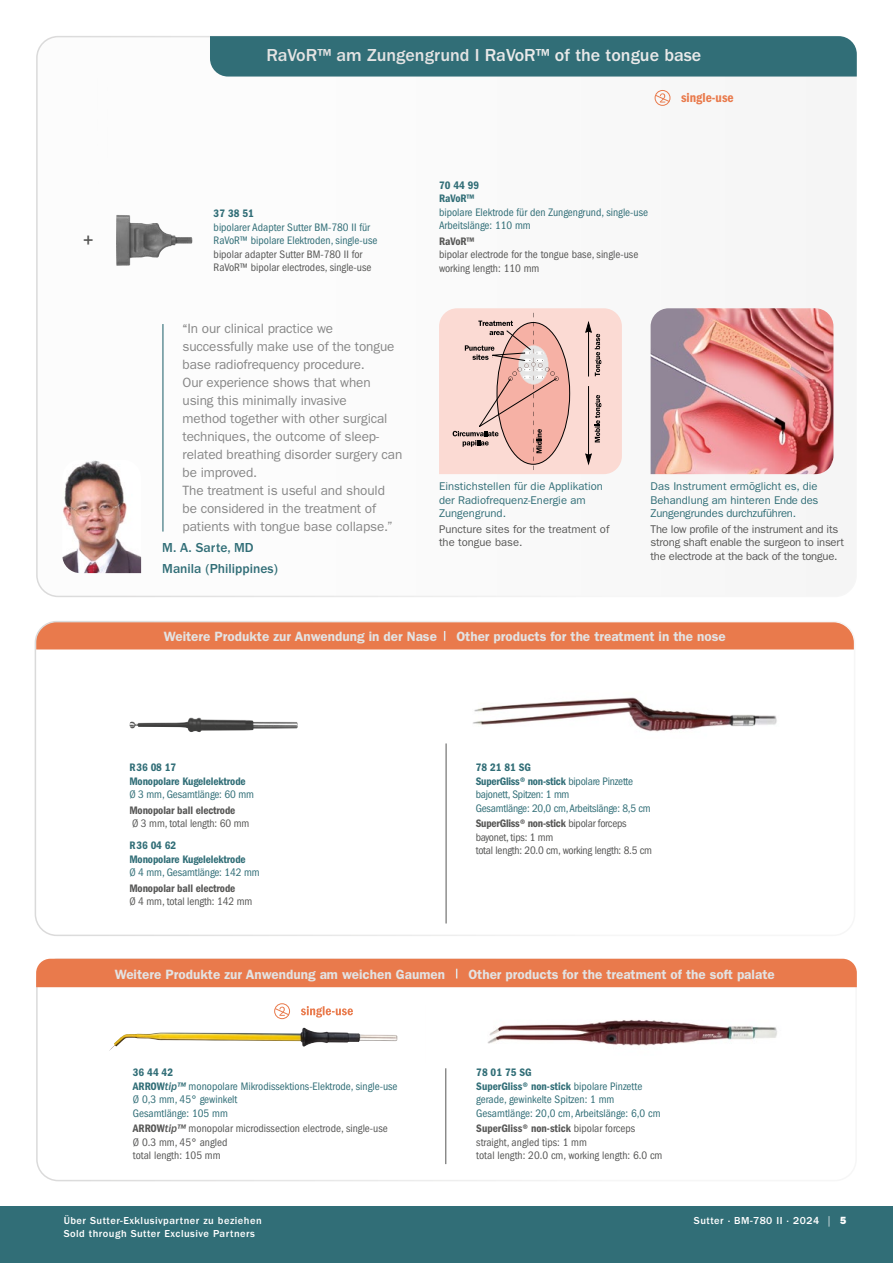
<style>
.page{position:relative;width:893px;height:1263px;background:#fff}
.page>*{position:absolute;margin:0;border:0;box-sizing:border-box;transform-origin:0 0}
.t1{font:500 18px "ITC Franklin Gothic Std";color:#e9e9e9}
.t2{font:500 17.7px "ITC Franklin Gothic Std";color:#575756}
.t3{font:13.5px/18px "ITC Franklin Gothic Std";letter-spacing:-.01em;color:#878787}
.t4{font:13.5px "Franklin Gothic LT Pro Dm";color:#e3e3e3}
.t5{font:500 13.5px/21px "ITC Franklin Gothic Std";color:#316e77}
.t6{font:13.5px "ITC Franklin Gothic Std Dm Cd";color:#e97a4c}
.t7{font:condensed 11.25px/13.5px "ITC Franklin Gothic Std";color:#316e77}
.t8{font:condensed 11.25px/13.5px "ITC Franklin Gothic Std";color:#575756}
.t9{font:11.25px/13.5px "ITC Franklin Gothic Std Dm Cd";letter-spacing:-.01em;color:#316e77}
.t10{font:11.25px/13.5px "ITC Franklin Gothic Std";color:#316e77}
.t11{font:11.25px "ITC Franklin Gothic Std Dm Cd";letter-spacing:-.01em;color:#575756}
.t12{font:11.25px/13.5px "ITC Franklin Gothic Std";letter-spacing:-.02em;color:#575756}
.t13{font:condensed 11.25px/13.5px "ITC Franklin Gothic Std";letter-spacing:-.02em;color:#316e77}
.t14{font:condensed 11.25px/13.5px "ITC Franklin Gothic Std";letter-spacing:-.02em;color:#575756}
.t15{font:11.25px/13.5px "ITC Franklin Gothic Std";color:#575756}
.t16{font:500 10.5px "ITC Franklin Gothic Std";letter-spacing:.045em;color:#fff}
.s1{color:#e3e3e3}
.s2{font-weight:500}
.s3{font-family:"ITC Franklin Gothic Std";font-stretch:condensed}
.s4{font-family:"ITC Franklin Gothic Std Dm Cd";font-stretch:normal}
.s5{font-family:"ITC Franklin Gothic Std Med It";font-stretch:normal}
.s6{font-weight:400}
.s7{font-family:"ITC Franklin Gothic Std Hvy";font-weight:400}
</style>
<div class="page">
<div style="left:0;top:1206px;width:893px;height:57px;background:#316e77"></div>
<div style="left:37px;top:37px;width:819px;height:559px;background:#fbfbfb;border-radius:21px"></div>
<div style="left:210px;top:36px;width:647px;height:41px;background:#316e77"></div>
<div style="left:36px;top:622px;width:818px;height:27px;background:#e97a4c"></div>
<img style="left:473px;top:697px;width:304px;height:35px">
<div style="left:36px;top:958px;width:821px;height:223px;border:2px solid #fff;border-radius:21px"></div>
<div style="left:36px;top:959px;width:821px;height:28px;background:#e97a4c"></div>
<hr style="left:446px;top:1068px;width:1px;height:96px;background:#575756">
<img style="left:109px;top:1006px;width:289px;height:45px">
<img style="left:487px;top:1020px;width:290px;height:26px">
<hr style="left:446px;top:743px;width:1px;height:180px;background:#575756">
<div style="left:274px;top:1003px;width:16px;height:16px;border:1px solid #e97a4c;border-radius:50%"></div>
<svg style="left:274px;top:1007px;width:16px;height:9px"></svg>
<svg style="left:301px;top:1006px;width:52px;height:11px"></svg>
<img style="left:129px;top:717px;width:169px;height:15px">
<img style="left:62px;top:460px;width:79px;height:113px">
<svg style="left:439px;top:308px;width:183px;height:166px;background:#ecc6bf"></svg>
<img style="left:651px;top:308px;width:182px;height:166px">
<hr style="left:162px;top:324px;width:1px;height:207px;background:#316e77">
<div style="left:655px;top:90px;width:15px;height:16px;border:1px solid #e97a4c;border-radius:50%"></div>
<svg style="left:655px;top:93px;width:15px;height:10px"></svg>
<img style="left:116px;top:215px;width:59px;height:51px">
<h1 class="t1" style="left:266px;top:45px;width:436px"><span class="s1">RaVoR™ am Zungengrund I</span> RaVoR™ of the tongue base</h1>
<h2 class="t2" style="left:83px;top:230px;width:12px">+</h2>
<p class="t9" style="left:214px;top:207px;width:42px">37 38 51</p>
<p class="t7" style="left:214px;top:220px;width:165px">bipolarer Adapter Sutter BM-780 II für<br>RaVoR™ bipolare Elektroden, single-use</p>
<p class="t8" style="left:214px;top:247px;width:159px">bipolar adapter Sutter BM-780 II for<br>RaVoR™ bipolar electrodes, single-use</p>
<p class="t3" style="left:183px;top:320px;width:221px"><span class="s2">“</span>In our clinical practice we successfully make use of the tongue base radiofrequency procedure.<br>Our experience shows that when using this minimally invasive<br>method together with other surgical techniques, the outcome of sleep&shy;related breathing disorder surgery can be improved.<br>The treatment is useful and should be considered in the treatment of patients with tongue base collapse.”</p>
<p class="t5" style="left:162px;top:537px;width:117px">M. A. Sarte, MD<br>Manila (Philippines)</p>
<p class="t9" style="left:439px;top:178px;width:42px">70 44 99<br>RaVoR™</p>
<p class="t7" style="left:439px;top:205px;width:211px">bipolare Elektrode für den Zungengrund, single-use<br>Arbeitslänge: 110 mm</p>
<p class="t11" style="left:439px;top:235px;width:37px">RaVoR™</p>
<p class="t8" style="left:439px;top:248px;width:201px">bipolar electrode for the tongue base, single-use working length: 110 mm</p>
<p class="t6" style="left:681px;top:90px;width:54px">single-use</p>
<p class="t10" style="left:439px;top:480px;width:165px">Einstichstellen für die Applikation der Radiofrequenz-Energie am<br>Zungengrund.</p>
<p class="t15" style="left:439px;top:522px;width:172px">Puncture sites for the treatment of the tongue base.</p>
<p class="t10" style="left:651px;top:480px;width:169px;text-align:justify">Das Instrument ermöglicht es, die Behandlung am hinteren Ende des Zungengrundes durchzuführen.</p>
<p class="t12" style="left:651px;top:522px;width:195px">The low profile of the instrument and its strong shaft enable the surgeon to insert the electrode at the back of the tongue.</p>
<p class="t4" style="left:164px;top:628px;width:275px">Weitere Produkte zur Anwendung in der Nase</p>
<p class="t4" style="left:456px;top:628px;width:271px">Other products for the treatment in the nose</p>
<p class="t9" style="left:129px;top:761px;width:118px">R36 08 17<br>Monopolare Kugelelektrode</p>
<p class="t7" style="left:129px;top:788px;width:126px">Ø 3 mm, Gesamtlänge: 60 mm</p>
<p class="t11" style="left:129px;top:803px;width:108px">Monopolar ball electrode</p>
<p class="t8" style="left:132px;top:817px;width:119px">Ø 3 mm, total length: 60 mm</p>
<p class="t9" style="left:129px;top:839px;width:118px">R36 04 62<br>Monopolare Kugelelektrode</p>
<p class="t7" style="left:129px;top:866px;width:132px">Ø 4 mm, Gesamtlänge: 142 mm</p>
<p class="t11" style="left:129px;top:882px;width:108px">Monopolar ball electrode</p>
<p class="t8" style="left:129px;top:895px;width:125px">Ø 4 mm, total length: 142 mm</p>
<p class="t9" style="left:476px;top:761px;width:159px">78 21 81 SG<br>SuperGliss® non-stick <span class="s3">bipolare Pinzette</span></p>
<p class="t13" style="left:476px;top:788px;width:177px">bajonett, Spitzen: 1 mm<br>Gesamtlänge: 20,0 cm, Arbeitslänge: 8,5 cm</p>
<p class="t11" style="left:476px;top:817px;width:152px">SuperGliss® non-stick <span class="s3">bipolar forceps</span></p>
<p class="t14" style="left:476px;top:830px;width:178px">bayonet, tips: 1 mm<br>total length: 20.0 cm, working length: 8.5 cm</p>
<p class="t4" style="left:115px;top:966px;width:332px">Weitere Produkte zur Anwendung am weichen Gaumen</p>
<p class="t4" style="left:468px;top:966px;width:308px">Other products for the treatment of the soft palate</p>
<p class="t9" style="left:133px;top:1065px;width:42px">36 44 42</p>
<p class="t7" style="left:133px;top:1079px;width:266px"><span class="s4">ARROW</span><span class="s5">tip™</span> monopolare Mikrodissektions-Elektrode, single-use<br>Ø 0,3 mm, 45° gewinkelt<br>Gesamtlänge: 105 mm</p>
<p class="t8" style="left:133px;top:1122px;width:256px"><span class="s4">ARROW</span><span class="s5">tip™</span> monopolar microdissection electrode, single-use<br>Ø 0.3 mm, 45° angled<br>total length: 105 mm</p>
<p class="t9" style="left:476px;top:1065px;width:168px">78 01 75 SG<br>SuperGliss® non-stick <span class="s3">bipolare Pinzette</span></p>
<p class="t7" style="left:476px;top:1093px;width:186px">gerade, gewinkelte Spitzen: 1 mm<br>Gesamtlänge: 20,0 cm, Arbeitslänge: 6,0 cm</p>
<p class="t11" style="left:476px;top:1122px;width:160px">SuperGliss® non-stick <span class="s3">bipolar forceps</span></p>
<p class="t8" style="left:476px;top:1135px;width:188px">straight, angled tips: 1 mm<br>total length: 20.0 cm, working length: 6.0 cm</p>
<p class="t16" style="left:64px;top:1215px;width:199px">Über Sutter-Exklusivpartner zu beziehen</p>
<p class="t16" style="left:694px;top:1215px;width:154px">Sutter · BM-780 II · 2024 <span class="s6">|</span> <span class="s7">5</span></p>
<p class="t16" style="left:64px;top:1227px;width:193px">Sold through Sutter Exclusive Partners</p>
</div>
